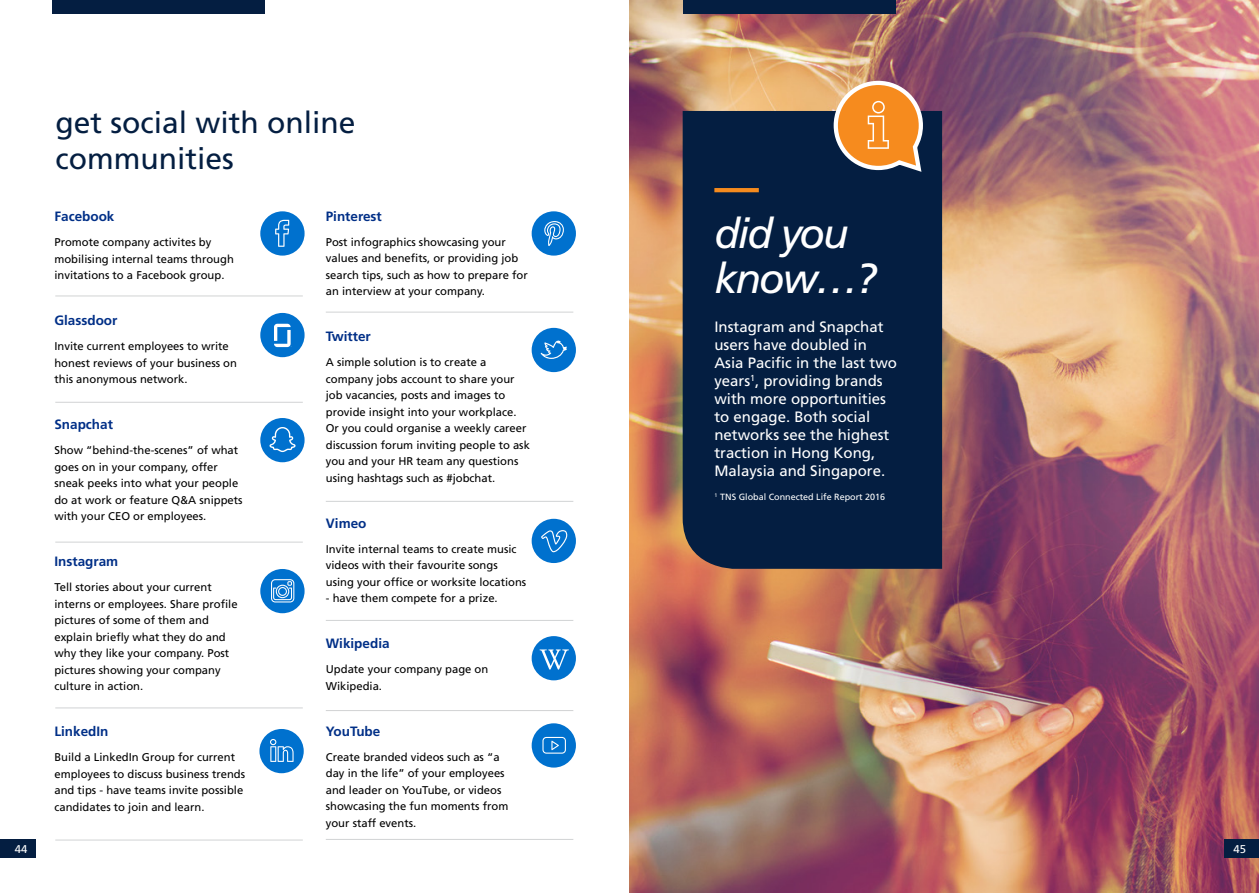
<style>
.page{position:relative;width:1259px;height:893px;background:#fff}
.page>*{position:absolute;margin:0;border:0;box-sizing:border-box;transform-origin:0 0}
.t1{font:italic 42px/45px "Frutiger LT Std";letter-spacing:-.05em;color:#fff}
.t2{font:30px/36px "Frutiger LT Std";color:#041e41}
.t3{font:15px/18px "Frutiger LT Std";color:#fff}
.t4{font:700 13.5px "Frutiger LT Std";color:#002f87}
.t5{font:11.25px/16.5px "Frutiger LT Std";color:#000}
.t6{font:11.25px "Frutiger LT Std";color:#fff}
.t7{font:9px "Frutiger LT Std";color:#fff}
</style>
<div class="page">
<div style="left:260px;top:211px;width:44px;height:45px;background:#0071ce;border-radius:50%"></div>
<svg style="left:275px;top:220px;width:14px;height:27px"></svg>
<div style="left:531px;top:211px;width:45px;height:45px;background:#0071ce;border-radius:50%"></div>
<svg style="left:544px;top:221px;width:20px;height:25px"></svg>
<div style="left:260px;top:313px;width:44px;height:44px;background:#0071ce;border-radius:50%"></div>
<svg style="left:274px;top:324px;width:18px;height:24px"></svg>
<div style="left:531px;top:328px;width:45px;height:44px;background:#0071ce;border-radius:50%"></div>
<svg style="left:540px;top:341px;width:27px;height:18px"></svg>
<div style="left:260px;top:418px;width:44px;height:44px;background:#0071ce;border-radius:50%"></div>
<svg style="left:269px;top:427px;width:26px;height:25px"></svg>
<div style="left:260px;top:569px;width:44px;height:44px;background:#0071ce;border-radius:50%"></div>
<svg style="left:271px;top:579px;width:23px;height:23px"></svg>
<div style="left:259px;top:729px;width:45px;height:44px;background:#0071ce;border-radius:50%"></div>
<svg style="left:270px;top:739px;width:23px;height:23px"></svg>
<div style="left:531px;top:636px;width:45px;height:44px;background:#0071ce;border-radius:50%"></div>
<svg style="left:539px;top:649px;width:30px;height:21px"></svg>
<div style="left:531px;top:519px;width:45px;height:44px;background:#0071ce;border-radius:50%"></div>
<svg style="left:541px;top:530px;width:26px;height:22px"></svg>
<div style="left:531px;top:723px;width:45px;height:45px;background:#0071ce;border-radius:50%"></div>
<svg style="left:542px;top:737px;width:24px;height:17px"></svg>
<hr style="left:55px;top:296px;width:248px;height:1px;background:#d1d3d4">
<hr style="left:55px;top:402px;width:248px;height:1px;background:#d1d3d4">
<hr style="left:55px;top:542px;width:248px;height:1px;background:#d1d3d4">
<hr style="left:55px;top:707px;width:248px;height:1px;background:#d1d3d4">
<hr style="left:55px;top:840px;width:248px;height:1px;background:#d1d3d4">
<hr style="left:326px;top:312px;width:247px;height:1px;background:#d1d3d4">
<hr style="left:326px;top:501px;width:247px;height:1px;background:#d1d3d4">
<hr style="left:326px;top:620px;width:247px;height:1px;background:#d1d3d4">
<hr style="left:326px;top:710px;width:247px;height:1px;background:#d1d3d4">
<hr style="left:326px;top:839px;width:247px;height:1px;background:#d1d3d4">
<img style="left:629px;top:0;width:630px;height:893px">
<div style="left:682px;top:111px;width:260px;height:458px;background:#041e41"></div>
<hr style="left:714px;top:188px;width:45px;height:4px;background:#f68b1e">
<svg style="left:831px;top:79px;width:94px;height:96px;background:#ca8b52"></svg>
<div style="left:52px;top:0;width:213px;height:14px;background:#041e41"></div>
<div style="left:682px;top:0;width:213px;height:14px;background:#041e41"></div>
<div style="left:1225px;top:839px;width:34px;height:19px;background:#041e41"></div>
<div style="left:0;top:839px;width:36px;height:19px;background:#041e41"></div>
<h2 class="t2" style="left:55px;top:105px;width:302px">get social with online communities</h2>
<p class="t4" style="left:54px;top:209px;width:62px">Facebook</p>
<p class="t5" style="left:54px;top:234px;width:181px">Promote company activites by mobilising internal teams through invitations to a Facebook group.</p>
<p class="t4" style="left:54px;top:313px;width:64px">Glassdoor</p>
<p class="t5" style="left:54px;top:338px;width:184px">Invite current employees to write honest reviews of your business on this anonymous network.</p>
<p class="t4" style="left:54px;top:417px;width:60px">Snapchat</p>
<p class="t5" style="left:54px;top:442px;width:190px">Show “behind-the-scenes” of what goes on in your company, offer sneak peeks into what your people do at work or feature Q&amp;A snippets with your CEO or employees.</p>
<p class="t4" style="left:54px;top:554px;width:65px">Instagram</p>
<p class="t5" style="left:54px;top:579px;width:185px">Tell stories about your current interns or employees. Share profile pictures of some of them and explain briefly what they do and why they like your company. Post pictures showing your company culture in action.</p>
<p class="t4" style="left:54px;top:724px;width:56px">LinkedIn</p>
<p class="t5" style="left:54px;top:749px;width:192px">Build a LinkedIn Group for current employees to discuss business trends and tips - have teams invite possible candidates to join and learn.</p>
<p class="t4" style="left:326px;top:208px;width:58px">Pinterest</p>
<p class="t5" style="left:326px;top:233px;width:203px">Post infographics showcasing your values and benefits, or providing job search tips, such as how to prepare for an interview at your company.</p>
<p class="t4" style="left:326px;top:328px;width:47px">Twitter</p>
<p class="t5" style="left:326px;top:354px;width:206px">A simple solution is to create a company jobs account to share your job vacancies, posts and images to provide insight into your workplace.<br>Or you could organise a weekly career discussion forum inviting people to ask you and your HR team any questions using hashtags such as #jobchat.</p>
<p class="t4" style="left:326px;top:515px;width:42px">Vimeo</p>
<p class="t5" style="left:326px;top:540px;width:202px">Invite internal teams to create music videos with their favourite songs using your office or worksite locations</p>
<p class="t5" style="left:326px;top:590px;width:173px">- have them compete for a prize.</p>
<p class="t4" style="left:326px;top:635px;width:65px">Wikipedia</p>
<p class="t5" style="left:326px;top:661px;width:164px">Update your company page on<br>Wikipedia.</p>
<p class="t4" style="left:326px;top:723px;width:56px">YouTube</p>
<p class="t5" style="left:326px;top:748px;width:184px">Create branded videos such as “a day in the life” of your employees and leader on YouTube, or videos showcasing the fun moments from your staff events.</p>
<h1 class="t1" style="left:714px;top:211px;width:164px">did you know…?</h1>
<h3 class="t3" style="left:714px;top:318px;width:184px">Instagram and Snapchat users have doubled in<br>Asia Pacific in the last two years<sup>1</sup>, providing brands with more opportunities to engage. Both social networks see the highest traction in Hong Kong,<br>Malaysia and Singapore.</h3>
<p class="t7" style="left:714px;top:492px;width:172px"><sup>1</sup> TNS Global Connected Life Report 2016</p>
<p class="t6" style="left:15px;top:842px;width:14px">44</p>
<p class="t6" style="left:1233px;top:842px;width:14px">45</p>
</div>
